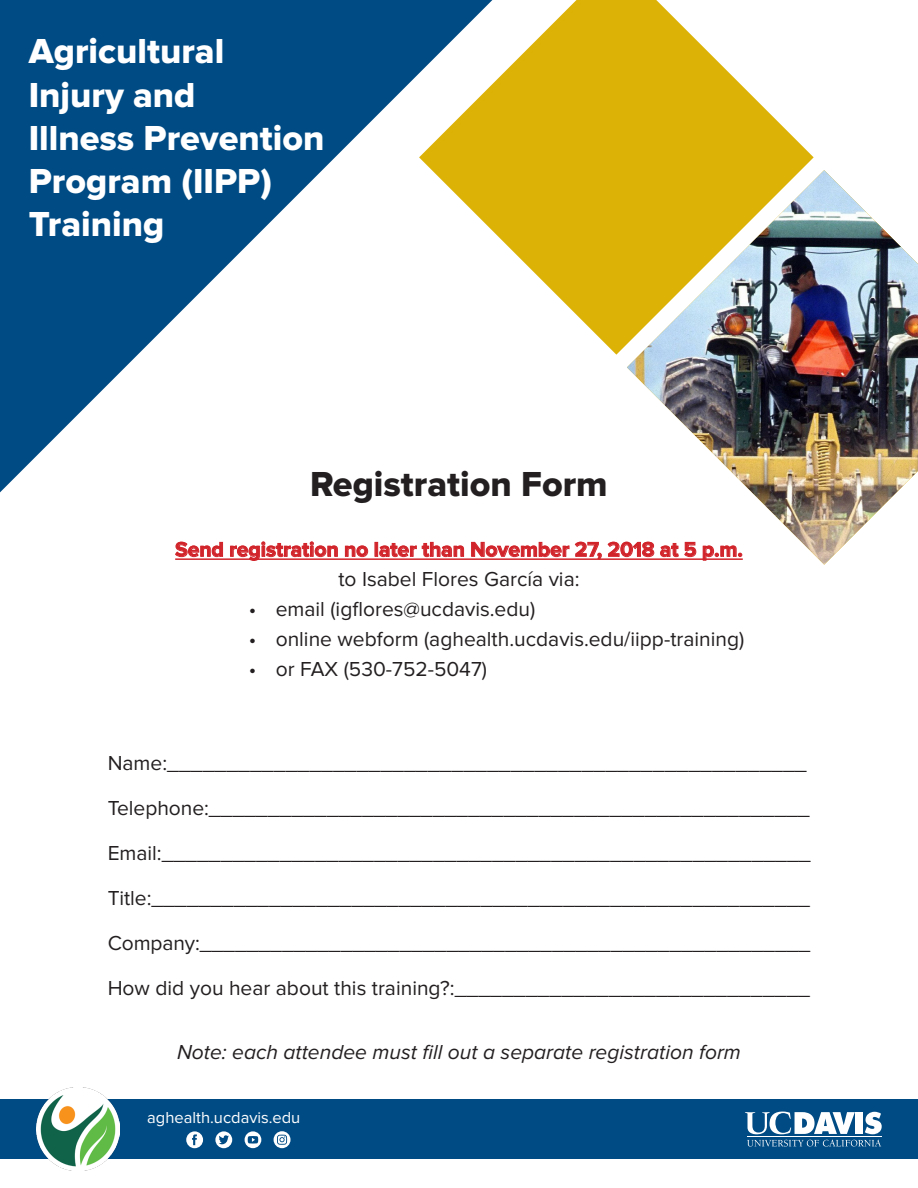
<style>
.page{position:relative;width:918px;height:1188px;background:#fff}
.page>*{position:absolute;margin:0;border:0;box-sizing:border-box;transform-origin:0 0}
.t1{font:36px "Proxima Nova Extrabld";color:#fff}
.t2{font:36px "Proxima Nova Extrabld";color:#231f20}
.t3{font:21px "Proxima Nova";color:#231f20}
.t4{font:italic 21px "Proxima Nova";color:#231f20}
.t5{font:700 21px "Proxima Nova";color:#d1232a}
.t6{font:16.5px "Proxima Nova";color:#fff}
</style>
<div class="page">
<hr style="left:175px;top:558px;width:568px;height:2px;background:#d1232a">
<svg style="left:175px;top:541px;width:48px;height:16px"></svg>
<svg style="left:230px;top:542px;width:108px;height:19px"></svg>
<svg style="left:345px;top:545px;width:23px;height:12px"></svg>
<div style="left:375px;top:542px;width:3px;height:14px;border:1px solid #d1232a"></div>
<svg style="left:379px;top:542px;width:85px;height:15px"></svg>
<svg style="left:471px;top:541px;width:131px;height:19px"></svg>
<svg style="left:608px;top:541px;width:19px;height:16px"></svg>
<svg style="left:0;top:0;width:419px;height:492px;fill:#004b84"></svg>
<svg style="left:419px;top:0;width:395px;height:355px;fill:#ddb207"></svg>
<div style="left:0;top:1099px;width:918px;height:60px;background:#004b84"></div>
<img style="left:36px;top:1088px;width:84px;height:83px">
<div style="left:186px;top:1131px;width:17px;height:17px;background:#fff;border-radius:50%"></div>
<svg style="left:192px;top:1134px;width:5px;height:11px"></svg>
<svg style="left:215px;top:1131px;width:17px;height:17px"></svg>
<svg style="left:219px;top:1134px;width:10px;height:10px"></svg>
<svg style="left:245px;top:1131px;width:16px;height:17px"></svg>
<svg style="left:274px;top:1131px;width:17px;height:17px"></svg>
<svg style="left:745px;top:1111px;width:137px;height:36px"></svg>
<img style="left:627px;top:170px;width:291px;height:395px">
<p class="t1" style="left:29px;top:31px;width:197px">Agricultural</p>
<p class="t1" style="left:29px;top:74px;width:168px">Injury and</p>
<p class="t1" style="left:29px;top:117px;width:297px">Illness Prevention</p>
<p class="t1" style="left:29px;top:160px;width:245px">Program (IIPP)</p>
<p class="t1" style="left:29px;top:203px;width:137px">Training</p>
<p class="t2" style="left:310px;top:464px;width:299px">Registration Form</p>
<p class="t5" style="left:175px;top:537px;width:569px">Send registration no later than November 27, 2018 at 5 p.m.</p>
<p class="t3" style="left:338px;top:567px;width:243px">to Isabel Flores García via:</p>
<p class="t3" style="left:249px;top:597px;width:288px">• email (igflores@ucdavis.edu)</p>
<p class="t3" style="left:249px;top:627px;width:497px">• online webform (aghealth.ucdavis.edu/iipp-training)</p>
<p class="t3" style="left:249px;top:657px;width:240px">• or FAX (530-752-5047)</p>
<p class="t3" style="left:108px;top:751px;width:701px">Name:______________________________________________________</p>
<p class="t3" style="left:108px;top:796px;width:704px">Telephone:___________________________________________________</p>
<p class="t3" style="left:108px;top:841px;width:705px">Email:_______________________________________________________</p>
<p class="t3" style="left:108px;top:886px;width:704px">Title:________________________________________________________</p>
<p class="t3" style="left:108px;top:931px;width:704px">Company:____________________________________________________</p>
<p class="t3" style="left:108px;top:976px;width:704px">How did you hear about this training?:______________________________</p>
<p class="t4" style="left:177px;top:1040px;width:565px">Note: each attendee must fill out a separate registration form</p>
<p class="t6" style="left:147px;top:1108px;width:155px">aghealth.ucdavis.edu</p>
</div>
